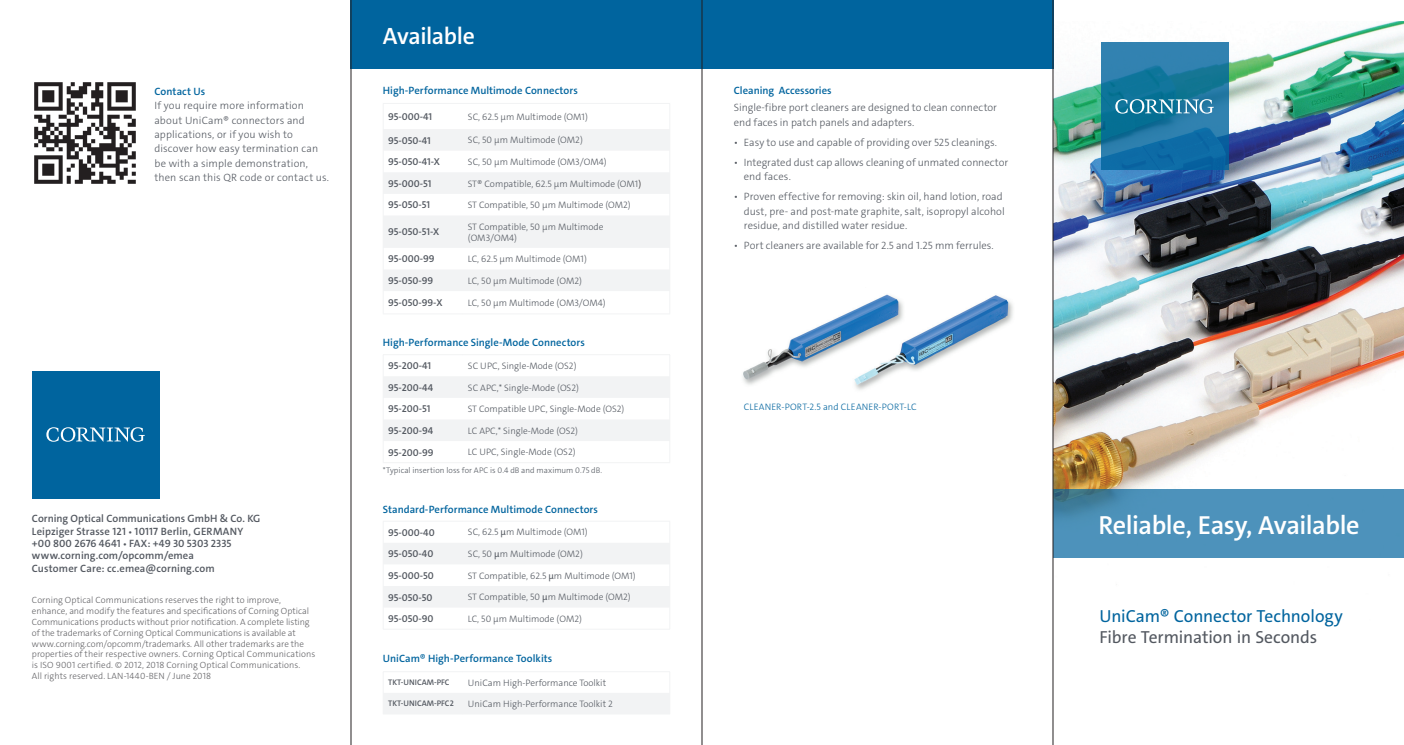
<style>
.page{position:relative;width:1404px;height:745px;background:#fff}
.page>*{position:absolute;margin:0;border:0;box-sizing:border-box;transform-origin:0 0}
.t1{font:600 26.25px "The Sans C4 s";letter-spacing:-.02em;color:#fff}
.t2{font:600 23.75px "The Sans C4 s";letter-spacing:-.02em;color:#fff}
.t3{font:17.5px "The Sans C4 s";color:#00649e}
.t4{font:17.5px "The Sans C4 s";letter-spacing:-.005em;color:#535860}
.t5{font:300 10.62px/14.4px "The Sans C4 s";letter-spacing:.005em;color:#535860}
.t6{font:600 10.62px "The Sans C4 s";letter-spacing:.005em;color:#00649e}
.t7{font:600 10.62px "The Sans C4 s";letter-spacing:.01em;color:#535860}
.t8{font:600 10px "The Sans C4 s";color:#535860}
.t9{font:300 9.38px "The Sans C4 s";color:#535860}
.t10{font:300 9.38px "The Sans C4 s";letter-spacing:.015em;color:#00649e}
.t11{font:300 9px/10.9px "The Sans C4 s";color:#636366}
.t12{font:300 8.12px "The Sans C4 s";letter-spacing:.01em;color:#535860}
.t13{font:600 8.12px "The Sans C4 s";color:#535860}
.s1{font-size:8.75px}
.s2{color:#231f20}
.s3{font-weight:400}
</style>
<div class="page">
<img style="left:743px;top:294px;width:270px;height:96px">
<img style="left:34px;top:82px;width:102px;height:102px">
<img style="left:1053px;top:22px;width:350px;height:597px">
<svg style="left:1100px;top:43px;width:128px;height:127px;background:#1c76a4"></svg>
<svg style="left:1115px;top:99px;width:98px;height:15px"></svg>
<div style="left:350px;top:0;width:703px;height:68px;background:#00649e"></div>
<svg style="left:1053px;top:489px;width:350px;height:68px;background:#4b8fb7"></svg>
<div style="left:32px;top:370px;width:127px;height:128px;background:#00649e"></div>
<svg style="left:46px;top:427px;width:99px;height:14px"></svg>
<hr style="left:351px;top:0;width:1px;height:744px;background:#231f20">
<hr style="left:701px;top:0;width:1px;height:744px;background:#231f20">
<hr style="left:1052px;top:0;width:1px;height:744px;background:#231f20">
<svg style="left:384px;top:129px;width:285px;height:162px;fill:#f2f3f4"></svg>
<hr style="left:383px;top:103px;width:80px;height:1px;background:#f2f3f4">
<hr style="left:463px;top:103px;width:207px;height:1px;background:#f2f3f4">
<svg style="left:383px;top:129px;width:1px;height:65px"></svg>
<svg style="left:669px;top:129px;width:1px;height:65px"></svg>
<hr style="left:383px;top:215px;width:1px;height:33px;background:#f2f3f4">
<hr style="left:669px;top:215px;width:1px;height:33px;background:#f2f3f4">
<svg style="left:383px;top:269px;width:1px;height:22px"></svg>
<svg style="left:669px;top:269px;width:1px;height:22px"></svg>
<hr style="left:383px;top:313px;width:80px;height:1px;background:#f2f3f4">
<hr style="left:463px;top:313px;width:207px;height:1px;background:#f2f3f4">
<svg style="left:383px;top:354px;width:287px;height:87px"></svg>
<hr style="left:383px;top:462px;width:80px;height:1px;background:#f2f3f4">
<hr style="left:463px;top:462px;width:207px;height:1px;background:#f2f3f4">
<hr style="left:383px;top:520px;width:80px;height:1px;background:#f2f3f4">
<hr style="left:463px;top:520px;width:207px;height:1px;background:#f2f3f4">
<svg style="left:383px;top:521px;width:287px;height:87px"></svg>
<hr style="left:383px;top:628px;width:80px;height:1px;background:#f2f3f4">
<hr style="left:463px;top:628px;width:207px;height:1px;background:#f2f3f4">
<svg style="left:383px;top:671px;width:287px;height:42px"></svg>
<hr style="left:383px;top:713px;width:80px;height:1px;background:#f2f3f4">
<hr style="left:463px;top:713px;width:207px;height:1px;background:#f2f3f4">
<p class="t6" style="left:154px;top:84px;width:52px">Contact Us</p>
<p class="t5" style="left:154px;top:98px;width:165px">If you require more information about UniCam® connectors and applications, or if you wish to discover how easy termination can be with a simple demonstration,</p>
<p class="t5" style="left:154px;top:170px;width:176px">then scan this QR code or contact us.</p>
<p class="t7" style="left:32px;top:511px;width:230px">Corning Optical Communications GmbH &amp; Co. KG</p>
<p class="t7" style="left:32px;top:524px;width:213px">Leipziger Strasse 121 <span class="s1">•</span> 10117 Berlin, GERMANY</p>
<p class="t7" style="left:32px;top:536px;width:201px">+00 800 2676 4641 <span class="s1">•</span> FAX: +49 30 5303 2335</p>
<p class="t7" style="left:32px;top:548px;width:163px">www.corning.com/opcomm/emea</p>
<p class="t7" style="left:32px;top:561px;width:184px">Customer Care: cc.emea@corning.com</p>
<p class="t11" style="left:32px;top:594px;width:279px">Corning Optical Communications reserves the right to improve, enhance, and modify the features and specifications of Corning Optical<br>Communications products without prior notification. A complete listing</p>
<p class="t11" style="left:32px;top:627px;width:265px">of the trademarks of Corning Optical Communications is available at</p>
<p class="t11" style="left:32px;top:637px;width:285px">www.corning.com/opcomm/trademarks. All other trademarks are the properties of their respective owners. Corning Optical Communications is ISO 9001 certified. © 2012, 2018 Corning Optical Communications.</p>
<p class="t11" style="left:32px;top:670px;width:180px">All rights reserved. LAN-1440-BEN / June 2018</p>
<p class="t2" style="left:383px;top:20px;width:93px">Available</p>
<p class="t6" style="left:383px;top:84px;width:196px">High-Performance Multimode Connectors</p>
<p class="t8" style="left:388px;top:110px;width:45px">95-000-41</p>
<p class="t9" style="left:468px;top:110px;width:121px">SC, 62.5 µm Multimode (OM1)</p>
<p class="t8" style="left:388px;top:134px;width:44px">95-050-41</p>
<p class="t9" style="left:468px;top:134px;width:116px">SC, 50 µm Multimode (OM2)</p>
<p class="t8" style="left:388px;top:155px;width:53px">95-050-41-X</p>
<p class="t9" style="left:468px;top:156px;width:140px">SC, 50 µm Multimode (OM3/OM4)</p>
<p class="t8" style="left:388px;top:177px;width:45px">95-000-51</p>
<p class="t9" style="left:468px;top:177px;width:175px">ST® Compatible, 62.5 µm Multimode (OM1<span class="s2">)</span></p>
<p class="t8" style="left:388px;top:198px;width:43px">95-050-51</p>
<p class="t9" style="left:468px;top:199px;width:164px">ST Compatible, 50 µm Multimode (OM2)</p>
<p class="t8" style="left:388px;top:225px;width:53px">95-050-51-X</p>
<p class="t9" style="left:468px;top:220px;width:137px">ST Compatible, 50 µm Multimode</p>
<p class="t9" style="left:468px;top:231px;width:51px">(OM3/OM4)</p>
<p class="t8" style="left:388px;top:252px;width:48px">95-000-99</p>
<p class="t9" style="left:468px;top:253px;width:120px">LC, 62.5 µm Multimode (OM1)</p>
<p class="t8" style="left:388px;top:274px;width:47px">95-050-99</p>
<p class="t9" style="left:468px;top:274px;width:115px">LC, 50 µm Multimode (OM2)</p>
<p class="t8" style="left:388px;top:296px;width:56px">95-050-99-X</p>
<p class="t9" style="left:468px;top:296px;width:139px">LC, 50 µm Multimode (OM3/OM4)</p>
<p class="t6" style="left:383px;top:335px;width:203px">High-Performance Single-Mode Connectors</p>
<p class="t8" style="left:388px;top:359px;width:44px">95-200-41</p>
<p class="t9" style="left:468px;top:359px;width:110px">SC UPC, Single-Mode (OS2)</p>
<p class="t8" style="left:388px;top:381px;width:47px">95-200-44</p>
<p class="t9" style="left:468px;top:381px;width:112px">SC APC,* Single-Mode (OS2)</p>
<p class="t8" style="left:388px;top:402px;width:44px">95-200-51</p>
<p class="t9" style="left:468px;top:402px;width:158px">ST Compatible UPC, Single-Mode (OS2)</p>
<p class="t8" style="left:388px;top:424px;width:47px">95-200-94</p>
<p class="t9" style="left:468px;top:424px;width:111px">LC APC,* Single-Mode (OS2)</p>
<p class="t8" style="left:388px;top:445px;width:47px">95-200-99</p>
<p class="t9" style="left:468px;top:446px;width:109px">LC UPC, Single-Mode (OS2)</p>
<p class="t12" style="left:383px;top:465px;width:221px">*Typical insertion loss for APC is 0.4 dB and maximum 0.75 dB.</p>
<p class="t6" style="left:383px;top:502px;width:216px">Standard-Performance Multimode Connectors</p>
<p class="t8" style="left:388px;top:525px;width:48px">95-000-40</p>
<p class="t9" style="left:468px;top:526px;width:121px">SC, 62.5 <span class="s3">µ</span>m Multimode (OM1)</p>
<p class="t8" style="left:388px;top:547px;width:47px">95-050-40</p>
<p class="t9" style="left:468px;top:547px;width:116px">SC, 50 <span class="s3">µ</span>m Multimode (OM2)</p>
<p class="t8" style="left:388px;top:568px;width:47px">95-000-50</p>
<p class="t9" style="left:468px;top:569px;width:169px">ST Compatible, 62.5 <span class="s3">µ</span>m Multimode (OM1)</p>
<p class="t8" style="left:388px;top:590px;width:46px">95-050-50</p>
<p class="t9" style="left:468px;top:590px;width:164px">ST Compatible, 50 <span class="s3">µ</span>m Multimode (OM2)</p>
<p class="t8" style="left:388px;top:612px;width:47px">95-050-90</p>
<p class="t9" style="left:468px;top:612px;width:115px">LC, 50 µm Multimode (OM2)</p>
<p class="t6" style="left:383px;top:651px;width:171px">UniCam<span class="s3">®</span> High-Performance Toolkits</p>
<p class="t13" style="left:388px;top:676px;width:63px">TKT-UNICAM-PFC</p>
<p class="t9" style="left:468px;top:676px;width:140px">UniCam High-Performance Toolkit</p>
<p class="t13" style="left:388px;top:698px;width:67px">TKT-UNICAM-PFC2</p>
<p class="t9" style="left:468px;top:697px;width:146px">UniCam High-Performance Toolkit 2</p>
<p class="t6" style="left:733px;top:83px;width:99px">Cleaning Accessories</p>
<p class="t5" style="left:733px;top:101px;width:264px">Single-fibre port cleaners are designed to clean connector</p>
<p class="t5" style="left:733px;top:115px;width:182px">end faces in patch panels and adapters.</p>
<p class="t5" style="left:733px;top:135px;width:264px">• Easy to use and capable of providing over 525 cleanings.</p>
<p class="t5" style="left:733px;top:155px;width:276px">• Integrated dust cap allows cleaning of unmated connector</p>
<p class="t5" style="left:743px;top:169px;width:48px">end faces.</p>
<p class="t5" style="left:743px;top:189px;width:262px;text-indent:-10px">• Proven effective for removing: skin oil, hand lotion, road dust, pre- and post-mate graphite, salt, isopropyl alcohol residue, and distilled water residue.</p>
<p class="t5" style="left:733px;top:238px;width:261px">• Port cleaners are available for 2.5 and 1.25 mm ferrules.</p>
<p class="t10" style="left:743px;top:400px;width:174px">CLEANER-PORT-2.5 and CLEANER-PORT-LC</p>
<p class="t1" style="left:1098px;top:508px;width:263px">Reliable, Easy, Available</p>
<p class="t3" style="left:1099px;top:604px;width:245px">UniCam® Connector Technology</p>
<p class="t4" style="left:1099px;top:625px;width:219px">Fibre Termination in Seconds</p>
</div>
